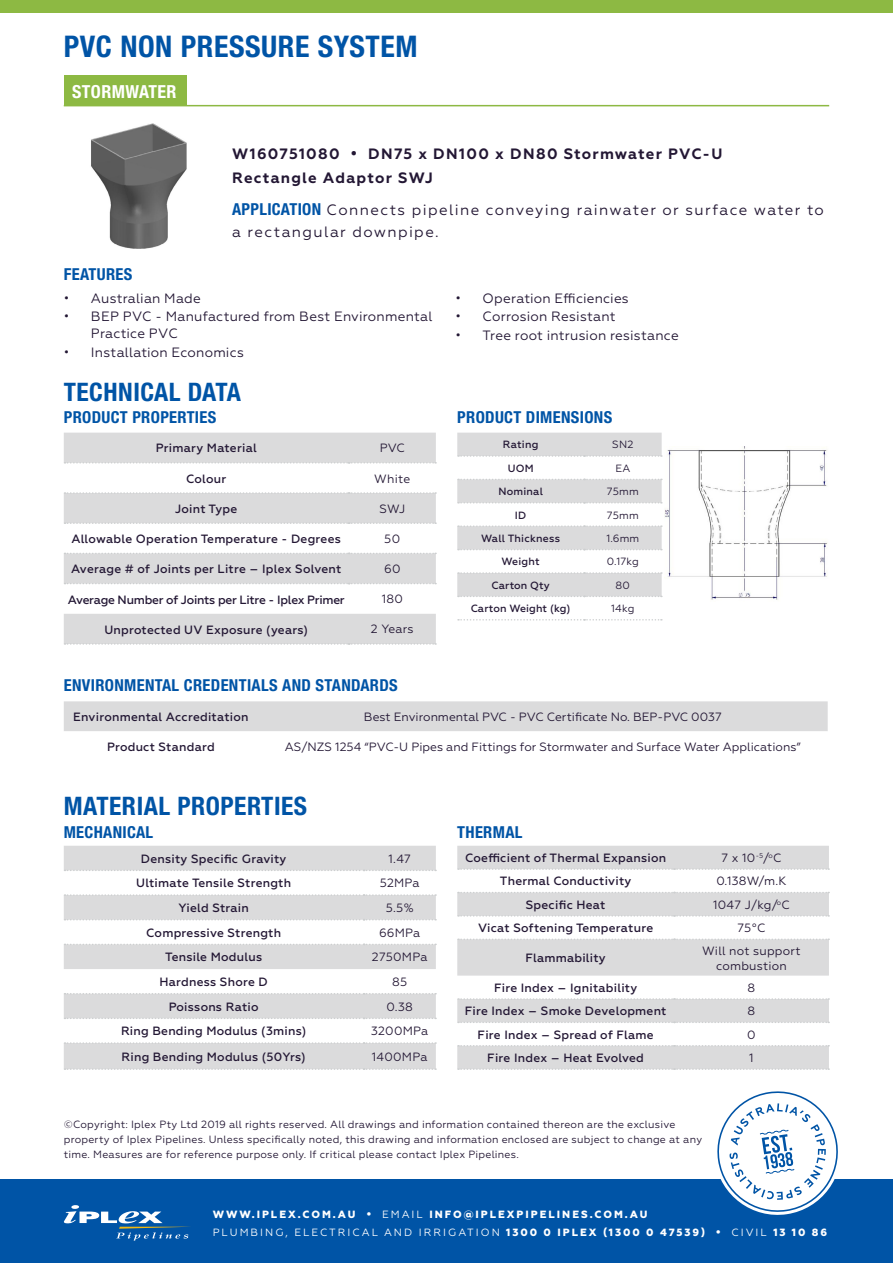
<style>
.page{position:relative;width:893px;height:1263px;background:#fff}
.page>*{position:absolute;margin:0;border:0;box-sizing:border-box;transform-origin:0 0}
.t1{font:700 condensed 29.85px "Helvetica Neue";letter-spacing:.02em;color:#0054a6}
.t2{font:700 condensed 25.5px "Helvetica Neue";letter-spacing:.02em;color:#0054a6}
.t3{font:700 condensed 18px "Helvetica Neue";letter-spacing:.02em;color:#fff}
.t4{font:700 condensed 16.5px "Helvetica Neue";letter-spacing:.02em;color:#0054a6}
.t5{font:15px/22.5px "Geometria";letter-spacing:.09em;color:#231734}
.t6{font:700 15px/24px "Geometria";letter-spacing:.08em;color:#231734}
.t7{font:13.5px/16.5px "Geometria";letter-spacing:.015em;color:#231734}
.t8{font:500 12px "Geometria";letter-spacing:.02em;color:#231734}
.t9{font:12px "Geometria";color:#231734}
.t10{font:12px/15px "Geometria";letter-spacing:.02em;color:#231734;text-align:center}
.t11{font:500 12px "Geometria";letter-spacing:-.02em;color:#231734}
.t12{font:10.5px/15px "Geometria";letter-spacing:.02em;color:#231734}
.t13{font:800 10.5px/18px "Geometria";letter-spacing:.19em;color:#fff}
.t14{font:500 10.5px "Geometria";letter-spacing:.02em;color:#231734}
.s1{font-family:"Helvetica Neue";font-weight:700;font-stretch:condensed;font-size:16.5px;color:#0054a6}
.s2{font-weight:400}
</style>
<div class="page">
<img style="left:91px;top:123px;width:96px;height:125px">
<svg style="left:64px;top:433px;width:372px;height:211px;fill:#dbdbdc"></svg>
<svg style="left:65px;top:462px;width:371px;height:2px"></svg>
<svg style="left:65px;top:492px;width:371px;height:2px"></svg>
<svg style="left:65px;top:522px;width:371px;height:2px"></svg>
<svg style="left:65px;top:553px;width:371px;height:1px"></svg>
<svg style="left:65px;top:583px;width:371px;height:1px"></svg>
<svg style="left:65px;top:643px;width:371px;height:2px"></svg>
<svg style="left:457px;top:433px;width:205px;height:164px"></svg>
<svg style="left:458px;top:619px;width:204px;height:1px"></svg>
<img style="left:664px;top:446px;width:164px;height:154px">
<svg style="left:64px;top:846px;width:372px;height:223px;fill:#dbdbdc"></svg>
<svg style="left:65px;top:870px;width:371px;height:1px"></svg>
<svg style="left:65px;top:894px;width:371px;height:2px"></svg>
<svg style="left:65px;top:919px;width:371px;height:1px"></svg>
<svg style="left:65px;top:944px;width:371px;height:1px"></svg>
<svg style="left:65px;top:993px;width:371px;height:1px"></svg>
<svg style="left:65px;top:1018px;width:371px;height:1px"></svg>
<svg style="left:65px;top:1042px;width:371px;height:2px"></svg>
<svg style="left:65px;top:1068px;width:371px;height:2px"></svg>
<svg style="left:457px;top:846px;width:372px;height:223px;fill:#dbdbdc"></svg>
<svg style="left:458px;top:868px;width:371px;height:2px"></svg>
<svg style="left:458px;top:892px;width:371px;height:1px"></svg>
<svg style="left:458px;top:915px;width:371px;height:2px"></svg>
<svg style="left:458px;top:938px;width:371px;height:2px"></svg>
<svg style="left:458px;top:998px;width:371px;height:2px"></svg>
<svg style="left:458px;top:1022px;width:371px;height:1px"></svg>
<svg style="left:458px;top:1045px;width:371px;height:1px"></svg>
<svg style="left:458px;top:1068px;width:371px;height:2px"></svg>
<div style="left:64px;top:701px;width:764px;height:30px;background:#dbdbdc"></div>
<div style="left:0;top:0;width:893px;height:13px;background:#8db943"></div>
<div style="left:64px;top:75px;width:123px;height:31px;background:#8db943"></div>
<hr style="left:64px;top:105px;width:765px;height:1px;background:#8db943">
<div style="left:0;top:1179px;width:893px;height:84px;background:#0054a6"></div>
<svg style="left:717px;top:1091px;width:121px;height:124px"></svg>
<svg style="left:64px;top:1205px;width:126px;height:36px"></svg>
<h1 class="t1" style="left:64px;top:28px;width:355px">PVC NON PRESSURE SYSTEM</h1>
<h3 class="t3" style="left:72px;top:81px;width:106px">STORMWATER</h3>
<p class="t6" style="left:232px;top:142px;width:492px">W160751080 • DN75 x DN100 x DN80 Stormwater PVC-U<br>Rectangle Adaptor SWJ</p>
<h3 class="t4" style="left:64px;top:264px;width:70px">FEATURES</h3>
<p class="t5" style="left:232px;top:198px;width:593px"><span class="s1">APPLICATION</span> Connects pipeline conveying rainwater or surface water to a rectangular downpipe.</p>
<p class="t7" style="left:64px;top:290px;width:139px">• Australian Made</p>
<p class="t7" style="left:91px;top:308px;width:343px;text-indent:-27px">• BEP PVC - Manufactured from Best Environmental<br>Practice PVC</p>
<p class="t7" style="left:64px;top:344px;width:182px">• Installation Economics</p>
<h2 class="t2" style="left:64px;top:376px;width:179px">TECHNICAL DATA</h2>
<h3 class="t4" style="left:64px;top:408px;width:154px">PRODUCT PROPERTIES</h3>
<p class="t8" style="left:156px;top:441px;width:103px">Primary Material</p>
<p class="t9" style="left:380px;top:441px;width:27px">PVC</p>
<p class="t8" style="left:186px;top:471px;width:42px">Colour</p>
<p class="t9" style="left:374px;top:471px;width:37px">White</p>
<p class="t8" style="left:175px;top:502px;width:64px">Joint Type</p>
<p class="t9" style="left:379px;top:502px;width:27px">SWJ</p>
<p class="t8" style="left:72px;top:532px;width:271px">Allowable Operation Temperature - Degrees</p>
<p class="t9" style="left:384px;top:532px;width:17px">50</p>
<p class="t8" style="left:71px;top:562px;width:272px">Average # of Joints per Litre – Iplex Solvent</p>
<p class="t9" style="left:384px;top:562px;width:18px">60</p>
<p class="t11" style="left:68px;top:592px;width:279px">Average Number of Joints per Litre - Iplex Primer</p>
<p class="t9" style="left:382px;top:592px;width:23px">180</p>
<p class="t8" style="left:104px;top:622px;width:205px">Unprotected UV Exposure (years)</p>
<p class="t9" style="left:371px;top:622px;width:44px">2 Years</p>
<p class="t7" style="left:456px;top:290px;width:175px">• Operation Efficiencies</p>
<p class="t7" style="left:456px;top:308px;width:162px">• Corrosion Resistant</p>
<p class="t7" style="left:456px;top:327px;width:225px">• Tree root intrusion resistance</p>
<h3 class="t4" style="left:457px;top:408px;width:156px">PRODUCT DIMENSIONS</h3>
<p class="t14" style="left:503px;top:439px;width:37px">Rating</p>
<p class="t12" style="left:612px;top:437px;width:23px">SN2</p>
<p class="t14" style="left:508px;top:462px;width:27px">UOM</p>
<p class="t12" style="left:615px;top:461px;width:16px">EA</p>
<p class="t14" style="left:498px;top:485px;width:46px">Nominal</p>
<p class="t12" style="left:607px;top:484px;width:33px">75mm</p>
<p class="t14" style="left:515px;top:509px;width:13px">ID</p>
<p class="t12" style="left:607px;top:507px;width:33px">75mm</p>
<p class="t14" style="left:481px;top:532px;width:80px">Wall Thickness</p>
<p class="t12" style="left:606px;top:531px;width:34px">1.6mm</p>
<p class="t14" style="left:502px;top:556px;width:40px">Weight</p>
<p class="t12" style="left:607px;top:554px;width:33px">0.17kg</p>
<p class="t14" style="left:491px;top:579px;width:60px">Carton Qty</p>
<p class="t12" style="left:616px;top:578px;width:16px">80</p>
<p class="t14" style="left:471px;top:602px;width:101px">Carton Weight (kg)</p>
<p class="t12" style="left:611px;top:601px;width:25px">14kg</p>
<h3 class="t4" style="left:64px;top:675px;width:335px">ENVIRONMENTAL CREDENTIALS AND STANDARDS</h3>
<p class="t8" style="left:73px;top:710px;width:177px">Environmental Accreditation</p>
<p class="t9" style="left:364px;top:710px;width:359px">Best Environmental PVC - PVC Certificate No. BEP-PVC 0037</p>
<p class="t8" style="left:107px;top:739px;width:109px">Product Standard</p>
<p class="t9" style="left:285px;top:739px;width:517px">AS/NZS 1254 “PVC-U Pipes and Fittings for Stormwater and Surface Water Applications”</p>
<h2 class="t2" style="left:64px;top:791px;width:245px">MATERIAL PROPERTIES</h2>
<h3 class="t4" style="left:64px;top:822px;width:91px">MECHANICAL</h3>
<h3 class="t4" style="left:457px;top:822px;width:67px">THERMAL</h3>
<p class="t8" style="left:141px;top:851px;width:147px">Density Specific Gravity</p>
<p class="t9" style="left:389px;top:852px;width:24px">1.47</p>
<p class="t8" style="left:136px;top:876px;width:156px">Ultimate Tensile Strength</p>
<p class="t9" style="left:380px;top:876px;width:42px">52MPa</p>
<p class="t8" style="left:178px;top:901px;width:72px">Yield Strain</p>
<p class="t9" style="left:386px;top:901px;width:29px">5.5%</p>
<p class="t8" style="left:146px;top:925px;width:136px">Compressive Strength</p>
<p class="t9" style="left:379px;top:925px;width:43px">66MPa</p>
<p class="t8" style="left:165px;top:950px;width:98px">Tensile Modulus</p>
<p class="t10" style="left:372px;top:950px;width:57px">2750MPa</p>
<p class="t8" style="left:159px;top:975px;width:110px">Hardness Shore D</p>
<p class="t9" style="left:392px;top:975px;width:17px">85</p>
<p class="t8" style="left:169px;top:999px;width:91px">Poissons Ratio</p>
<p class="t9" style="left:386px;top:999px;width:28px">0.38</p>
<p class="t8" style="left:121px;top:1024px;width:187px">Ring Bending Modulus (3mins)</p>
<p class="t10" style="left:371px;top:1024px;width:59px">3200MPa</p>
<p class="t8" style="left:122px;top:1049px;width:186px">Ring Bending Modulus (50Yrs)</p>
<p class="t10" style="left:372px;top:1049px;width:57px">1400MPa</p>
<p class="t8" style="left:465px;top:851px;width:203px">Coefficient of Thermal Expansion</p>
<p class="t9" style="left:722px;top:851px;width:61px">7 x 10<sup>-5</sup>/<sup>o</sup>C</p>
<p class="t8" style="left:500px;top:874px;width:133px">Thermal Conductivity</p>
<p class="t9" style="left:716px;top:874px;width:72px">0.138W/m.K</p>
<p class="t8" style="left:526px;top:898px;width:81px">Specific Heat</p>
<p class="t9" style="left:713px;top:898px;width:78px">1047 J/kg/<sup>o</sup>C</p>
<p class="t8" style="left:478px;top:921px;width:177px">Vicat Softening Temperature</p>
<p class="t9" style="left:737px;top:921px;width:29px">75°C</p>
<p class="t8" style="left:525px;top:951px;width:82px">Flammability</p>
<p class="t10" style="left:702px;top:943px;width:100px">Will not support combustion</p>
<p class="t8" style="left:494px;top:981px;width:145px">Fire Index – Ignitability</p>
<p class="t9" style="left:748px;top:981px;width:9px">8</p>
<p class="t8" style="left:465px;top:1004px;width:203px">Fire Index – Smoke Development</p>
<p class="t9" style="left:748px;top:1004px;width:9px">8</p>
<p class="t8" style="left:478px;top:1027px;width:178px">Fire Index – Spread of Flame</p>
<p class="t9" style="left:747px;top:1027px;width:10px">0</p>
<p class="t8" style="left:487px;top:1051px;width:158px">Fire Index – Heat Evolved</p>
<p class="t9" style="left:749px;top:1051px;width:6px">1</p>
<p class="t12" style="left:64px;top:1117px;width:640px">©Copyright: Iplex Pty Ltd 2019 all rights reserved. All drawings and information contained thereon are the exclusive property of Iplex Pipelines. Unless specifically noted, this drawing and information enclosed are subject to change at any time. Measures are for reference purpose only. If critical please contact Iplex Pipelines.</p>
<p class="t13" style="left:213px;top:1205px;width:616px">WWW.IPLEX.COM.AU • <span class="s2">EMAIL</span> INFO@IPLEXPIPELINES.COM.AU<br><span class="s2">PLUMBING, ELECTRICAL AND IRRIGATION</span> 1300 0 IPLEX (1300 0 47539) • <span class="s2">CIVIL</span> 13 10 86</p>
</div>
